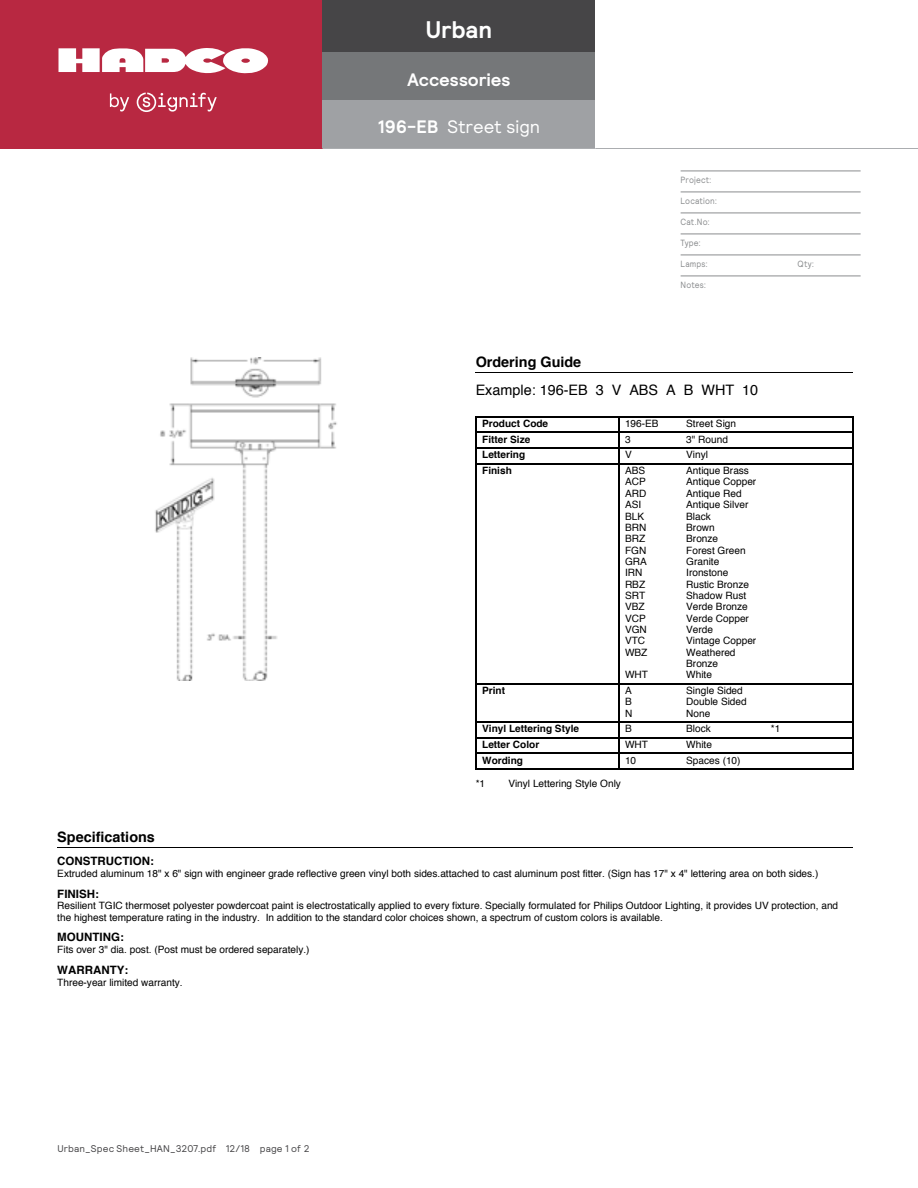
<style>
.page{position:relative;width:918px;height:1188px;background:#fff}
.page>*{position:absolute;margin:0;border:0;box-sizing:border-box;transform-origin:0 0}
.t1{font:700 24px "Relative";color:#fff}
.t2{font:18px "Relative";color:#fff}
.t3{font:700 18px "Relative";color:#fff}
.t4{font:700 14.4px "Helvetica";color:#000}
.t5{font:14.4px "Helvetica";color:#000}
.t6{font:700 11.55px "Helvetica";color:#000}
.t7{font:10.05px/11.4px "Helvetica";color:#000}
.t8{font:700 10.05px "Helvetica";color:#000}
.t9{font:9.75px "Relative";letter-spacing:.015em;color:#464547}
.t10{font:9px "Relative";letter-spacing:.02em;color:#8a8c8e;scale:.9 1}
.s1{font-weight:700}
</style>
<div class="page">
<div style="left:0;top:0;width:322px;height:148px;background:#b82841"></div>
<div style="left:322px;top:0;width:274px;height:52px;background:#464547"></div>
<div style="left:322px;top:52px;width:274px;height:48px;background:#757779"></div>
<div style="left:322px;top:100px;width:274px;height:48px;background:#9fa1a4"></div>
<hr style="left:0;top:148px;width:322px;height:1px;background:#b82841">
<hr style="left:322px;top:148px;width:274px;height:1px;background:#abadb0">
<hr style="left:596px;top:148px;width:322px;height:1px;background:#abadb0">
<svg style="left:110px;top:93px;width:107px;height:19px"></svg>
<svg style="left:59px;top:48px;width:209px;height:26px"></svg>
<hr style="left:681px;top:171px;width:180px;height:1px;background:#8a8c8e">
<hr style="left:681px;top:192px;width:180px;height:1px;background:#8a8c8e">
<hr style="left:681px;top:213px;width:180px;height:1px;background:#8a8c8e">
<hr style="left:681px;top:234px;width:180px;height:1px;background:#8a8c8e">
<hr style="left:681px;top:255px;width:180px;height:1px;background:#8a8c8e">
<hr style="left:681px;top:276px;width:180px;height:1px;background:#8a8c8e">
<img style="left:155px;top:357px;width:182px;height:324px">
<hr style="left:476px;top:372px;width:377px;height:1px;background:#000">
<hr style="left:476px;top:416px;width:143px;height:1px;background:#000">
<hr style="left:619px;top:416px;width:234px;height:1px;background:#000">
<hr style="left:476px;top:432px;width:143px;height:1px;background:#000">
<hr style="left:619px;top:432px;width:234px;height:1px;background:#000">
<hr style="left:476px;top:447px;width:143px;height:2px;background:#000">
<svg style="left:475px;top:416px;width:1px;height:47px"></svg>
<hr style="left:619px;top:447px;width:234px;height:2px;background:#000">
<svg style="left:618px;top:417px;width:1px;height:46px"></svg>
<svg style="left:853px;top:416px;width:1px;height:47px"></svg>
<hr style="left:476px;top:463px;width:143px;height:1px;background:#000">
<hr style="left:475px;top:463px;width:1px;height:221px;background:#000">
<hr style="left:619px;top:463px;width:234px;height:1px;background:#000">
<hr style="left:618px;top:463px;width:1px;height:221px;background:#000">
<hr style="left:853px;top:463px;width:1px;height:221px;background:#000">
<hr style="left:476px;top:683px;width:143px;height:1px;background:#000">
<hr style="left:475px;top:683px;width:1px;height:40px;background:#000">
<hr style="left:619px;top:683px;width:234px;height:1px;background:#000">
<hr style="left:618px;top:683px;width:1px;height:40px;background:#000">
<hr style="left:853px;top:683px;width:1px;height:40px;background:#000">
<hr style="left:476px;top:721px;width:143px;height:2px;background:#000">
<hr style="left:619px;top:721px;width:234px;height:2px;background:#000">
<hr style="left:476px;top:737px;width:143px;height:1px;background:#000">
<hr style="left:619px;top:737px;width:234px;height:1px;background:#000">
<hr style="left:476px;top:752px;width:143px;height:2px;background:#000">
<svg style="left:475px;top:723px;width:1px;height:47px"></svg>
<hr style="left:476px;top:768px;width:143px;height:2px;background:#000">
<hr style="left:619px;top:752px;width:234px;height:2px;background:#000">
<svg style="left:618px;top:723px;width:1px;height:45px"></svg>
<svg style="left:853px;top:723px;width:1px;height:47px"></svg>
<hr style="left:619px;top:768px;width:234px;height:2px;background:#000">
<hr style="left:57px;top:847px;width:796px;height:1px;background:#000">
<h1 class="t1" style="left:426px;top:14px;width:68px">Urban</h1>
<h2 class="t3" style="left:408px;top:67px;width:104px">Accessories</h2>
<h2 class="t2" style="left:378px;top:115px;width:164px"><span class="s1">196-EB</span> Street sign</h2>
<p class="t10" style="left:681px;top:174px;width:36px">Project:</p>
<p class="t10" style="left:681px;top:195px;width:42px">Location:</p>
<p class="t10" style="left:681px;top:216px;width:34px">Cat.No:</p>
<p class="t10" style="left:681px;top:237px;width:24px">Type:</p>
<p class="t10" style="left:681px;top:258px;width:32px">Lamps:</p>
<p class="t10" style="left:798px;top:258px;width:20px">Qty:</p>
<p class="t10" style="left:681px;top:279px;width:30px">Notes:</p>
<h3 class="t4" style="left:476px;top:351px;width:107px">Ordering Guide</h3>
<h3 class="t5" style="left:476px;top:378px;width:284px">Example: 196-EB 3 V ABS A B WHT 10</h3>
<p class="t8" style="left:482px;top:416px;width:68px">Product Code</p>
<p class="t7" style="left:625px;top:418px;width:35px">196-EB</p>
<p class="t7" style="left:686px;top:418px;width:51px">Street Sign</p>
<p class="t8" style="left:482px;top:431px;width:50px">Fitter Size</p>
<p class="t7" style="left:625px;top:434px;width:7px">3</p>
<p class="t7" style="left:686px;top:434px;width:43px">3" Round</p>
<p class="t8" style="left:482px;top:447px;width:45px">Lettering</p>
<p class="t7" style="left:625px;top:450px;width:8px">V</p>
<p class="t7" style="left:686px;top:450px;width:23px">Vinyl</p>
<p class="t8" style="left:482px;top:463px;width:31px">Finish</p>
<p class="t7" style="left:625px;top:465px;width:22px">ABS</p>
<p class="t7" style="left:686px;top:465px;width:64px">Antique Brass</p>
<p class="t7" style="left:625px;top:477px;width:22px">ACP</p>
<p class="t7" style="left:686px;top:477px;width:72px">Antique Copper</p>
<p class="t7" style="left:625px;top:488px;width:23px">ARD</p>
<p class="t7" style="left:686px;top:488px;width:57px">Antique Red</p>
<p class="t7" style="left:625px;top:499px;width:18px">ASI</p>
<p class="t7" style="left:686px;top:499px;width:64px">Antique Silver</p>
<p class="t7" style="left:625px;top:511px;width:21px">BLK</p>
<p class="t7" style="left:686px;top:511px;width:26px">Black</p>
<p class="t7" style="left:625px;top:522px;width:23px">BRN</p>
<p class="t7" style="left:686px;top:522px;width:30px">Brown</p>
<p class="t7" style="left:625px;top:533px;width:22px">BRZ</p>
<p class="t7" style="left:686px;top:533px;width:33px">Bronze</p>
<p class="t7" style="left:625px;top:545px;width:23px">FGN</p>
<p class="t7" style="left:686px;top:545px;width:61px">Forest Green</p>
<p class="t7" style="left:625px;top:556px;width:23px">GRA</p>
<p class="t7" style="left:686px;top:556px;width:35px">Granite</p>
<p class="t7" style="left:625px;top:567px;width:19px">IRN</p>
<p class="t7" style="left:686px;top:567px;width:44px">Ironstone</p>
<p class="t7" style="left:625px;top:579px;width:22px">RBZ</p>
<p class="t7" style="left:686px;top:579px;width:64px">Rustic Bronze</p>
<p class="t7" style="left:625px;top:590px;width:22px">SRT</p>
<p class="t7" style="left:686px;top:590px;width:61px">Shadow Rust</p>
<p class="t7" style="left:625px;top:601px;width:21px">VBZ</p>
<p class="t7" style="left:686px;top:601px;width:63px">Verde Bronze</p>
<p class="t7" style="left:625px;top:613px;width:22px">VCP</p>
<p class="t7" style="left:686px;top:613px;width:64px">Verde Copper</p>
<p class="t7" style="left:625px;top:624px;width:23px">VGN</p>
<p class="t7" style="left:686px;top:624px;width:28px">Verde</p>
<p class="t7" style="left:625px;top:635px;width:22px">VTC</p>
<p class="t7" style="left:686px;top:635px;width:72px">Vintage Copper</p>
<p class="t7" style="left:625px;top:647px;width:24px">WBZ</p>
<p class="t7" style="left:686px;top:647px;width:51px">Weathered<br>Bronze</p>
<p class="t7" style="left:625px;top:669px;width:24px">WHT</p>
<p class="t7" style="left:686px;top:669px;width:27px">White</p>
<p class="t8" style="left:482px;top:682px;width:24px">Print</p>
<p class="t7" style="left:625px;top:685px;width:8px">A</p>
<p class="t7" style="left:686px;top:685px;width:58px">Single Sided</p>
<p class="t7" style="left:625px;top:696px;width:8px">B</p>
<p class="t7" style="left:686px;top:696px;width:62px">Double Sided</p>
<p class="t7" style="left:625px;top:708px;width:9px">N</p>
<p class="t7" style="left:686px;top:708px;width:26px">None</p>
<p class="t8" style="left:482px;top:721px;width:98px">Vinyl Lettering Style</p>
<p class="t7" style="left:625px;top:723px;width:8px">B</p>
<p class="t7" style="left:686px;top:723px;width:26px">Block</p>
<p class="t7" style="left:771px;top:723px;width:11px">*1</p>
<p class="t8" style="left:482px;top:736px;width:59px">Letter Color</p>
<p class="t7" style="left:625px;top:739px;width:24px">WHT</p>
<p class="t7" style="left:686px;top:739px;width:27px">White</p>
<p class="t8" style="left:482px;top:752px;width:42px">Wording</p>
<p class="t7" style="left:625px;top:755px;width:13px">10</p>
<p class="t7" style="left:686px;top:755px;width:56px">Spaces (10)</p>
<p class="t7" style="left:476px;top:778px;width:11px">*1</p>
<p class="t7" style="left:508px;top:778px;width:114px">Vinyl Lettering Style Only</p>
<h3 class="t4" style="left:57px;top:826px;width:99px">Specifications</h3>
<p class="t6" style="left:57px;top:852px;width:98px">CONSTRUCTION:</p>
<p class="t7" style="left:57px;top:868px;width:763px">Extruded aluminum 18" x 6" sign with engineer grade reflective green vinyl both sides.attached to cast aluminum post fitter. (Sign has 17" x 4" lettering area on both sides.)</p>
<p class="t6" style="left:57px;top:884px;width:43px">FINISH:</p>
<p class="t7" style="left:57px;top:900px;width:782px">Resilient TGIC thermoset polyester powdercoat paint is electrostatically applied to every fixture. Specially formulated for Philips Outdoor Lighting, it provides UV protection, and the highest temperature rating in the industry. In addition to the standard color choices shown, a spectrum of custom colors is available.</p>
<p class="t6" style="left:57px;top:928px;width:68px">MOUNTING:</p>
<p class="t7" style="left:57px;top:944px;width:254px">Fits over 3" dia. post. (Post must be ordered separately.)</p>
<p class="t6" style="left:57px;top:960px;width:73px">WARRANTY:</p>
<p class="t7" style="left:57px;top:977px;width:127px">Three-year limited warranty.</p>
<p class="t9" style="left:57px;top:1142px;width:254px">Urban_Spec Sheet_HAN_3207.pdf 12/18 page 1 of 2</p>
</div>
